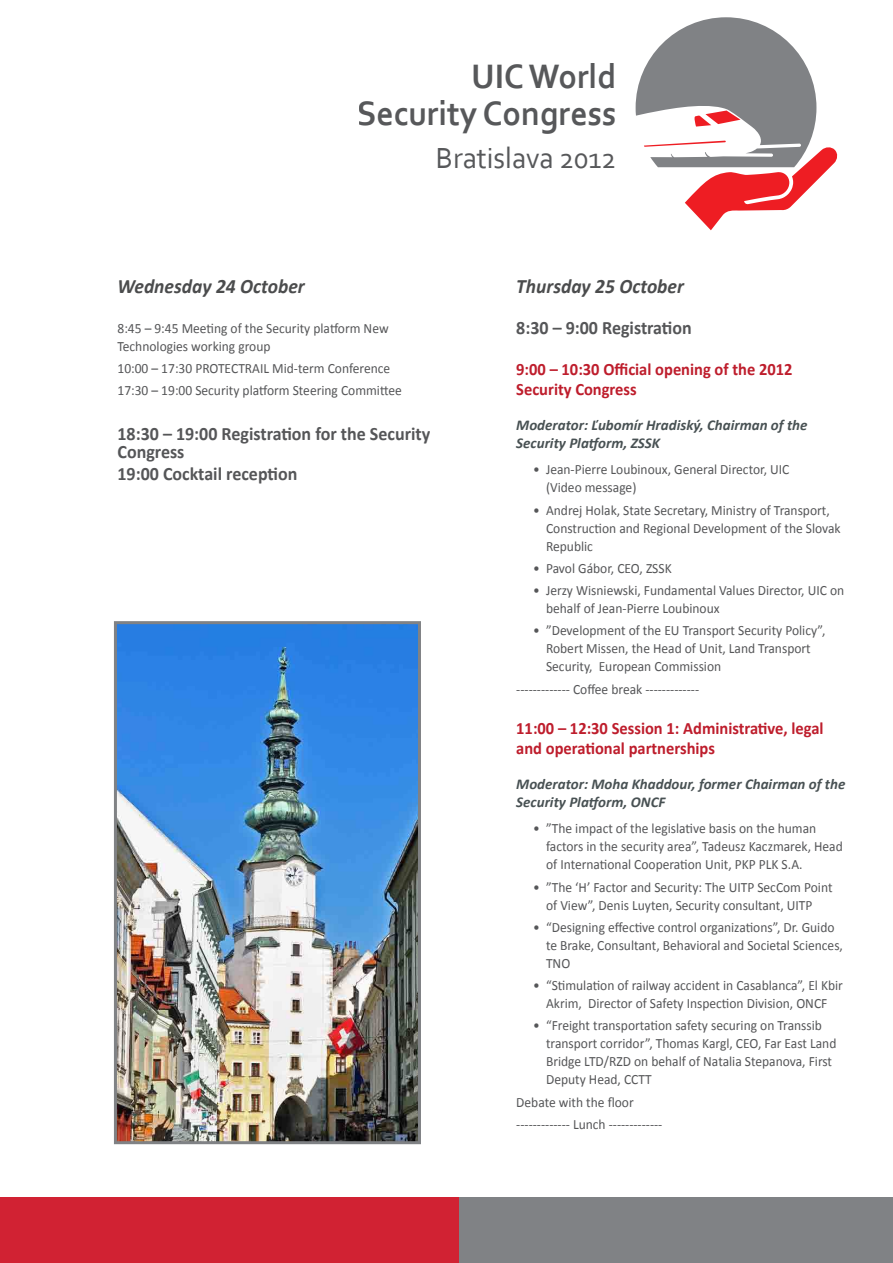
<style>
.page{position:relative;width:893px;height:1263px;background:#fff}
.page>*{position:absolute;margin:0;border:0;box-sizing:border-box;transform-origin:0 0}
.t1{font:700 35.55px/36.6px "Corbel";color:#57585a;text-align:right;scale:.95 1}
.t2{font:30.45px "Corbel";color:#57585a;scale:.95 1}
.date{font:italic 700 20.4px "Calibri";color:#4b4c4d;scale:.95 1}
._3_txt{font:700 18.9px/18px "Calibri";color:#555658;scale:.95 1}
._2_session{font:700 17.4px/19.5px "Calibri";color:#be1d2c;scale:.95 1}
.presenter{font:italic 700 15px/18px "Calibri";color:#485153}
._3_txt-2{font:14.1px/18px "Calibri";color:#555658;scale:.95 1}
.COFFEE_BREAK{font:14.1px "Calibri";color:#555658;scale:.95 1}
</style>
<div class="page">
<div style="left:0;top:1197px;width:459px;height:66px;background:#d12233"></div>
<div style="left:459px;top:1197px;width:434px;height:66px;background:#808285"></div>
<img style="left:118px;top:625px;width:299px;height:515px">
<div style="left:114px;top:621px;width:307px;height:523px;border:3px solid #808285"></div>
<svg style="left:636px;top:17px;width:201px;height:213px"></svg>
<p class="t1" style="left:357px;top:57px;width:275px">UIC World<br>Security Congress</p>
<p class="t2" style="left:436px;top:139px;width:191px">Bratislava 2012</p>
<p class="date" style="left:117px;top:273px;width:199px">Wednesday 24 October</p>
<p class="_3_txt-2" style="left:117px;top:319px;width:287px">8:45 – 9:45 Meeting of the Security platform New<br>Technologies working group</p>
<p class="_3_txt-2" style="left:117px;top:360px;width:289px">10:00 – 17:30 PROTECTRAIL Mid-term Conference</p>
<p class="_3_txt-2" style="left:117px;top:382px;width:301px">17:30 – 19:00 Security platform Steering Committee</p>
<p class="_3_txt" style="left:117px;top:425px;width:331px">18:30 – 19:00 Registration for the Security<br>Congress</p>
<p class="_3_txt" style="left:117px;top:465px;width:191px">19:00 Cocktail reception</p>
<p class="date" style="left:516px;top:273px;width:178px">Thursday 25 October</p>
<p class="_3_txt" style="left:516px;top:319px;width:186px">8:30 – 9:00 Registration</p>
<p class="_2_session" style="left:516px;top:360px;width:292px">9:00 – 10:30 Official opening of the 2012<br>Security Congress</p>
<p class="presenter" style="left:516px;top:416px;width:293px">Moderator: Ľubomír Hradiský, Chairman of the<br>Security Platform, ZSSK</p>
<p class="_3_txt-2" style="left:546px;top:461px;width:258px;text-indent:-13px">• Jean-Pierre Loubinoux, General Director, UIC (Video message)</p>
<p class="_3_txt-2" style="left:546px;top:501px;width:312px;text-indent:-13px">• Andrej Holak, State Secretary, Ministry of Transport,<br>Construction and Regional Development of the Slovak<br>Republic</p>
<p class="_3_txt-2" style="left:533px;top:559px;width:147px">• Pavol Gábor, CEO, ZSSK</p>
<p class="_3_txt-2" style="left:546px;top:581px;width:315px;text-indent:-13px">• Jerzy Wisniewski, Fundamental Values Director, UIC on behalf of Jean-Pierre Loubinoux</p>
<p class="_3_txt-2" style="left:546px;top:622px;width:296px;text-indent:-13px">• ”Development of the EU Transport Security Policy”,<br>Robert Missen, the Head of Unit, Land Transport<br>Security, European Commission</p>
<p class="COFFEE_BREAK" style="left:516px;top:680px;width:194px">------------- Coffee break -------------</p>
<p class="_2_session" style="left:516px;top:719px;width:325px">11:00 – 12:30 Session 1: Administrative, legal and operational partnerships</p>
<p class="presenter" style="left:516px;top:775px;width:331px">Moderator: Moha Khaddour, former Chairman of the<br>Security Platform, ONCF</p>
<p class="_3_txt-2" style="left:546px;top:820px;width:314px;text-indent:-13px">• ”The impact of the legislative basis on the human factors in the security area”, Tadeusz Kaczmarek, Head of International Cooperation Unit, PKP PLK S.A.</p>
<p class="_3_txt-2" style="left:533px;top:878px;width:317px;text-align:center">• ”The ‘H’ Factor and Security: The UITP SecCom Point of View”, Denis Luyten, Security consultant, UITP</p>
<p class="_3_txt-2" style="left:546px;top:918px;width:314px;text-indent:-13px">• “Designing effective control organizations”, Dr. Guido te Brake, Consultant, Behavioral and Societal Sciences,<br>TNO</p>
<p class="_3_txt-2" style="left:533px;top:976px;width:328px;text-align:center">• “Stimulation of railway accident in Casablanca”, El Kbir<br>Akrim, Director of Safety Inspection Division, ONCF</p>
<p class="_3_txt-2" style="left:546px;top:1017px;width:307px;text-indent:-13px">• “Freight transportation safety securing on Transsib transport corridor”, Thomas Kargl, CEO, Far East Land Bridge LTD/RZD on behalf of Natalia Stepanova, First Deputy Head, CCTT</p>
<p class="_3_txt-2" style="left:516px;top:1093px;width:125px">Debate with the floor</p>
<p class="COFFEE_BREAK" style="left:516px;top:1115px;width:155px">------------- Lunch -------------</p>
</div>
